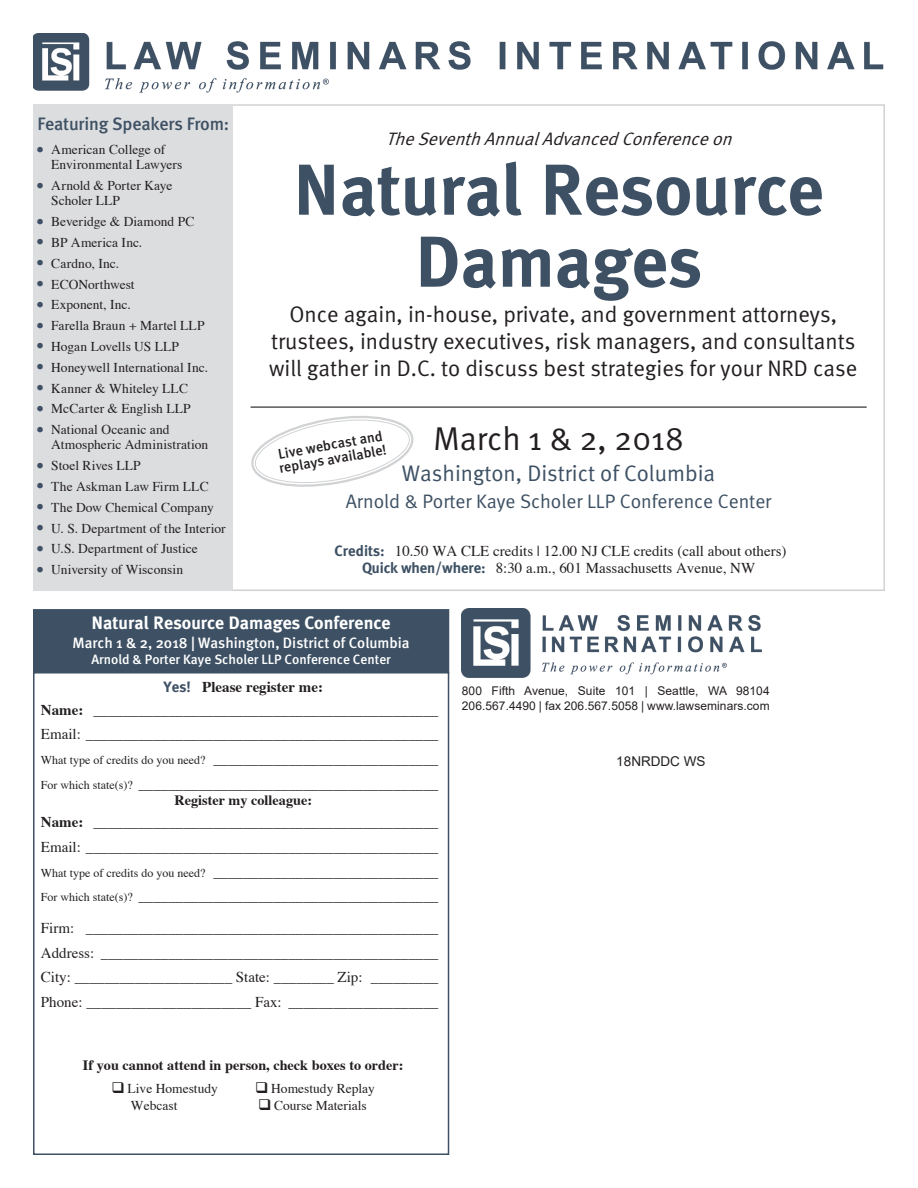
<style>
.page{position:relative;width:918px;height:1188px;background:#fff}
.page>*{position:absolute;margin:0;border:0;box-sizing:border-box;transform-origin:0 0}
.t1{font:700 72px/72px "Meta Plus";color:#3e5164;text-align:center}
.t2{font:33px "Meta Normal";color:#231f20}
.t3{font:22.5px/27px "Meta Normal";color:#231f20;text-align:center}
.t4{font:22.5px "Meta Normal";color:#3e5164}
.t5{font:19.5px "Meta Normal";color:#3e5164}
.t6{font:italic 18px "Meta Normal";color:#231f20}
.t7{font:700 18px "Meta Plus";color:#fff}
.t8{font:500 18px "Meta";letter-spacing:-.01em;color:#3e5164}
.t9{font:15px/24.8px "Times";color:#231f20;text-align:justify}
.t10{font:500 15px "Meta";color:#fff}
.t11{font:700 14.25px "Times";color:#231f20}
.t12{font:500 14.25px/14.2px "Meta";color:#231f20}
.t13{font:13.5px/15px "Times";color:#231f20}
.t14{font:500 13.5px "Meta";color:#fff}
.t15{font:13.5px "Arial";color:#231f20}
.t16{font:12px/14.4px "Arial";letter-spacing:.005em;color:#231f20}
.s1{font-size:19.5px;color:#3e5164}
.s2{font-family:"Meta Plus";font-weight:700;color:#3e5164}
.s3{font-weight:700}
.s4{font-size:12px}
</style>
<div class="page">
<div style="left:33px;top:609px;width:416px;height:64px;background:#3e5164;border:2px solid #3e5164"></div>
<div style="left:33px;top:672px;width:416px;height:483px;border:2px solid #3e5164"></div>
<img style="left:462px;top:609px;width:299px;height:69px">
<div style="left:34px;top:104px;width:199px;height:486px;background:#dcdddf"></div>
<hr style="left:251px;top:407px;width:616px;height:1px;background:#231f20">
<img style="left:33px;top:33px;width:851px;height:60px">
<svg style="left:251px;top:416px;width:163px;height:71px"></svg>
<p class="t8" style="left:38px;top:113px;width:193px">Featuring Speakers From:</p>
<p class="t13" style="left:51px;top:143px;width:133px;text-indent:-14px"><span class="s1">•</span> American College of<br>Environmental Lawyers</p>
<p class="t13" style="left:51px;top:179px;width:123px;text-indent:-14px"><span class="s1">•</span> Arnold &amp; Porter Kaye<br>Scholer LLP</p>
<p class="t13" style="left:37px;top:215px;width:159px"><span class="s1">•</span> Beveridge &amp; Diamond PC</p>
<p class="t13" style="left:37px;top:236px;width:107px"><span class="s1">•</span> BP America Inc.</p>
<p class="t13" style="left:37px;top:256px;width:84px"><span class="s1">•</span> Cardno, Inc.</p>
<p class="t13" style="left:37px;top:277px;width:99px"><span class="s1">•</span> ECONorthwest</p>
<p class="t13" style="left:37px;top:298px;width:95px"><span class="s1">•</span> Exponent, Inc.</p>
<p class="t13" style="left:37px;top:319px;width:169px"><span class="s1">•</span> Farella Braun + Martel LLP</p>
<p class="t13" style="left:37px;top:340px;width:144px"><span class="s1">•</span> Hogan Lovells US LLP</p>
<p class="t13" style="left:37px;top:361px;width:173px"><span class="s1">•</span> Honeywell International Inc.</p>
<p class="t13" style="left:37px;top:381px;width:153px"><span class="s1">•</span> Kanner &amp; Whiteley LLC</p>
<p class="t13" style="left:37px;top:402px;width:155px"><span class="s1">•</span> McCarter &amp; English LLP</p>
<p class="t13" style="left:51px;top:423px;width:158px;text-indent:-14px"><span class="s1">•</span> National Oceanic and<br>Atmospheric Administration</p>
<p class="t13" style="left:37px;top:459px;width:105px"><span class="s1">•</span> Stoel Rives LLP</p>
<p class="t13" style="left:37px;top:480px;width:173px"><span class="s1">•</span> The Askman Law Firm LLC</p>
<p class="t13" style="left:37px;top:500px;width:178px"><span class="s1">•</span> The Dow Chemical Company</p>
<p class="t13" style="left:37px;top:521px;width:190px"><span class="s1">•</span> U. S. Department of the Interior</p>
<p class="t13" style="left:37px;top:542px;width:162px"><span class="s1">•</span> U.S. Department of Justice</p>
<p class="t13" style="left:37px;top:563px;width:148px"><span class="s1">•</span> University of Wisconsin</p>
<p class="t6" style="left:386px;top:128px;width:353px">TheSeventhAnnualAdvancedConferenceon</p>
<h1 class="t1" style="left:293px;top:153px;width:533px">Natural Resource<br>Damages</h1>
<h3 class="t3" style="left:269px;top:301px;width:590px">Once again, in-house, private, and government attorneys, trustees, industry executives, risk managers, and consultants will gather in D.C. to discuss best strategies for your NRD case</h3>
<h2 class="t2" style="left:433px;top:419px;width:252px">March 1 &amp; 2, 2018</h2>
<h3 class="t4" style="left:402px;top:460px;width:315px">Washington, District of Columbia</h3>
<h3 class="t5" style="left:346px;top:490px;width:427px">Arnold &amp; Porter Kaye Scholer LLP Conference Center</h3>
<p class="t9" style="left:335px;top:539px;width:454px"><span class="s2">Credits:</span> 10.50 WA CLE credits | 12.00 NJ CLE credits (call about others)</p>
<p class="t12" style="left:276px;top:447px;width:110px;rotate:-10deg">Live webcast and replays available!</p>
<p class="t9" style="left:362px;top:557px;width:395px"><span class="s2">Quick when/where:</span> 8:30 a.m., 601 Massachusetts Avenue, NW</p>
<p class="t7" style="left:92px;top:613px;width:301px">Natural Resource Damages Conference</p>
<p class="t14" style="left:91px;top:652px;width:301px">Arnold &amp; Porter Kaye Scholer LLP Conference Center</p>
<p class="t10" style="left:73px;top:634px;width:339px">March 1 &amp; 2, 2018 | Washington, District of Columbia</p>
<p class="t9" style="left:41px;top:677px;width:399px;line-height:22.5px;text-align:center"><span class="s2">Yes!</span> <span class="s3">Please register me:<br>Name:</span> ______________________________________________</p>
<p class="t9" style="left:41px;top:723px;width:399px">Email: _______________________________________________ <span class="s4">What type of credits do you need?</span> ______________________________ <span class="s4">For which state(s)?</span> ________________________________________</p>
<p class="t11" style="left:174px;top:786px;width:139px">Register my colleague:</p>
<p class="t9" style="left:41px;top:811px;width:399px"><span class="s3">Name:</span> ______________________________________________ Email: _______________________________________________ <span class="s4">What type of credits do you need?</span> ______________________________ <span class="s4">For which state(s)?</span> ________________________________________</p>
<p class="t9" style="left:41px;top:916px;width:399px">Firm: _______________________________________________ Address: _____________________________________________ City: _____________________ State: ________ Zip: _________ Phone: ______________________ Fax: ____________________</p>
<p class="t11" style="left:83px;top:1052px;width:322px">If you cannot attend in person, check boxes to order:</p>
<p class="t13" style="left:112px;top:1082px;width:108px">❑ Live Homestudy</p>
<p class="t13" style="left:255px;top:1082px;width:121px">❑ Homestudy Replay</p>
<p class="t13" style="left:131px;top:1099px;width:48px">Webcast</p>
<p class="t13" style="left:258px;top:1099px;width:110px">❑ Course Materials</p>
<p class="t16" style="left:462px;top:684px;width:309px">800 Fifth Avenue, Suite 101 | Seattle, WA 98104<br>206.567.4490 | fax 206.567.5058 | www.lawseminars.com</p>
<p class="t15" style="left:616px;top:752px;width:91px">18NRDDC WS</p>
</div>
